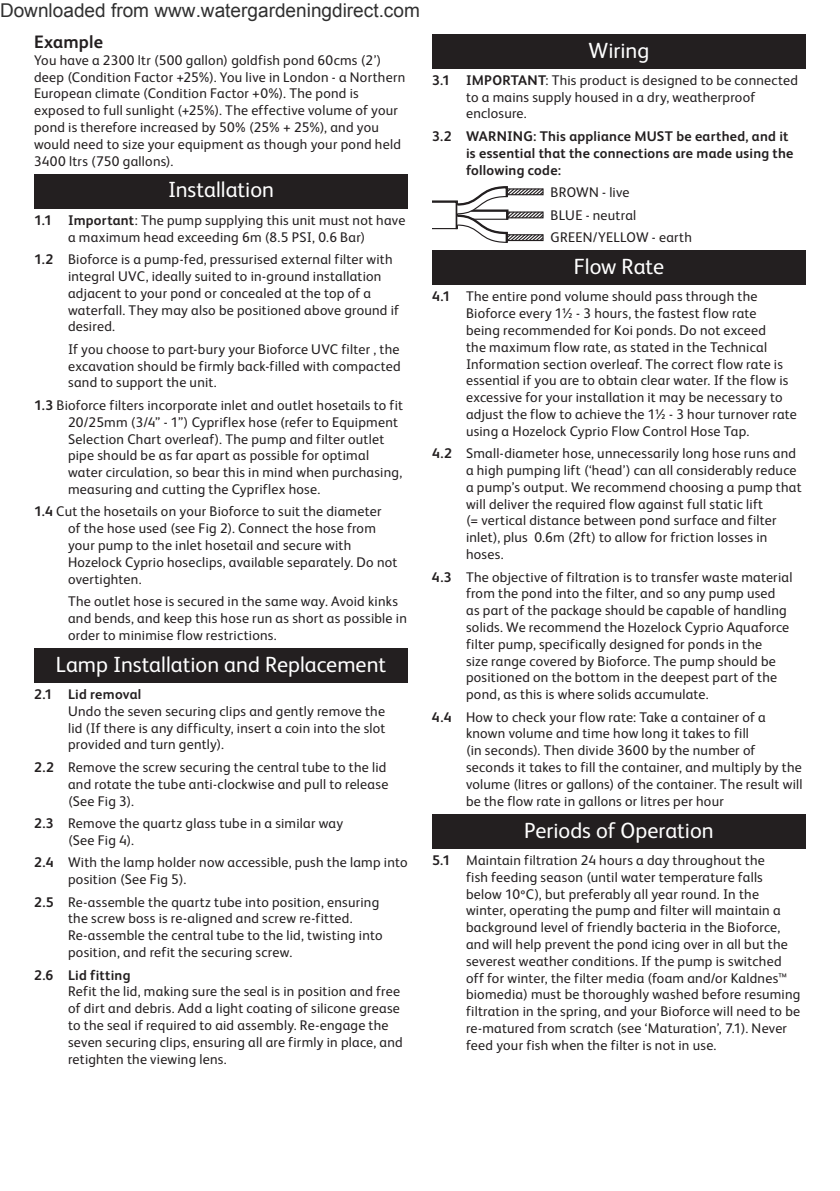
<style>
.page{position:relative;width:840px;height:1191px;background:#fff}
.page>*{position:absolute;margin:0;border:0;box-sizing:border-box;transform-origin:0 0}
.t1{font:22px "FS Albert Pro";letter-spacing:-.005em;color:#fff}
.t2{font:19px "Arial";color:#303030}
.t3{font:700 18px "FS Albert Pro";letter-spacing:.01em;color:#231f20}
.t4{font:14px/16.8px "FS Albert Pro";letter-spacing:.015em;color:#231f20}
.t5{font:700 14px/16.8px "FS Albert Pro";letter-spacing:.015em;color:#231f20}
.s1{font-weight:700}
</style>
<div class="page">
<div style="left:34px;top:174px;width:374px;height:34px;background:#231f20"></div>
<div style="left:34px;top:648px;width:374px;height:34px;background:#231f20"></div>
<div style="left:432px;top:34px;width:373px;height:34px;background:#231f20"></div>
<svg style="left:432px;top:186px;width:112px;height:57px"></svg>
<div style="left:432px;top:250px;width:373px;height:34px;background:#231f20"></div>
<div style="left:432px;top:814px;width:373px;height:34px;background:#231f20"></div>
<h2 class="t2" style="left:0;top:-2px;width:421px">Downloaded from www.watergardeningdirect.com</h2>
<p class="t3" style="left:34px;top:29px;width:70px">Example</p>
<p class="t4" style="left:34px;top:50px;width:372px">You have a 2300 ltr (500 gallon) goldfish pond 60cms (2’) deep (Condition Factor +25%). You live in London - a Northern European climate (Condition Factor +0%). The pond is exposed to full sunlight (+25%). The effective volume of your pond is therefore increased by 50% (25% + 25%), and you would need to size your equipment as though your pond held 3400 ltrs (750 gallons).</p>
<h1 class="t1" style="left:168px;top:174px;width:107px">Installation</h1>
<p class="t4" style="left:34px;top:211px;width:372px;text-align:center"><span class="s1">1.1 Important</span>: The pump supplying this unit must not have a maximum head exceeding 6m (8.5 PSI, 0.6 Bar)</p>
<p class="t4" style="left:68px;top:250px;width:332px;text-indent:-34px"><span class="s1">1.2</span> Bioforce is a pump-fed, pressurised external filter with integral UVC, ideally suited to in-ground installation adjacent to your pond or concealed at the top of a waterfall. They may also be positioned above ground if desired.</p>
<p class="t4" style="left:68px;top:339px;width:334px;text-align:justify">If you choose to part-bury your Bioforce UVC filter , the excavation should be firmly back-filled with compacted sand to support the unit.</p>
<p class="t4" style="left:68px;top:396px;width:336px;text-indent:-34px"><span class="s1">1.3</span> Bioforce filters incorporate inlet and outlet hosetails to fit 20/25mm (3/4” - 1”) Cypriflex hose (refer to Equipment Selection Chart overleaf). The pump and filter outlet pipe should be as far apart as possible for optimal water circulation, so bear this in mind when purchasing, measuring and cutting the Cypriflex hose.</p>
<p class="t4" style="left:68px;top:502px;width:330px;text-indent:-34px"><span class="s1">1.4</span> Cut the hosetails on your Bioforce to suit the diameter of the hose used (see Fig 2). Connect the hose from your pump to the inlet hosetail and secure with Hozelock Cyprio hoseclips, available separately. Do not overtighten.</p>
<p class="t4" style="left:68px;top:592px;width:340px">The outlet hose is secured in the same way. Avoid kinks and bends, and keep this hose run as short as possible in order to minimise flow restrictions.</p>
<h1 class="t1" style="left:56px;top:648px;width:331px">Lamp Installation and Replacement</h1>
<p class="t5" style="left:34px;top:685px;width:109px">2.1 Lid removal</p>
<p class="t4" style="left:68px;top:701px;width:318px;text-align:justify">Undo the seven securing clips and gently remove the lid (If there is any difficulty, insert a coin into the slot provided and turn gently).</p>
<p class="t4" style="left:68px;top:757px;width:322px;text-indent:-34px"><span class="s1">2.2</span> Remove the screw securing the central tube to the lid and rotate the tube anti-clockwise and pull to release (See Fig 3).</p>
<p class="t4" style="left:68px;top:813px;width:276px;text-indent:-34px"><span class="s1">2.3</span> Remove the quartz glass tube in a similar way (See Fig 4).</p>
<p class="t4" style="left:68px;top:853px;width:341px;text-indent:-34px"><span class="s1">2.4</span> With the lamp holder now accessible, push the lamp into position (See Fig 5).</p>
<p class="t4" style="left:68px;top:892px;width:316px;text-indent:-34px"><span class="s1">2.5</span> Re-assemble the quartz tube into position, ensuring the screw boss is re-aligned and screw re-fitted.<br>Re-assemble the central tube to the lid, twisting into position, and refit the securing screw.</p>
<p class="t5" style="left:34px;top:965px;width:98px">2.6 Lid fitting</p>
<p class="t4" style="left:68px;top:982px;width:336px">Refit the lid, making sure the seal is in position and free of dirt and debris. Add a light coating of silicone grease to the seal if required to aid assembly. Re-engage the seven securing clips, ensuring all are firmly in place, and retighten the viewing lens.</p>
<h1 class="t1" style="left:588px;top:34px;width:62px">Wiring</h1>
<p class="t4" style="left:466px;top:71px;width:333px;text-indent:-34px"><span class="s1">3.1 IMPORTANT</span>: This product is designed to be connected to a mains supply housed in a dry, weatherproof enclosure.</p>
<p class="t5" style="left:466px;top:127px;width:329px;text-indent:-34px">3.2 WARNING: This appliance MUST be earthed, and it is essential that the connections are made using the following code:</p>
<p class="t4" style="left:550px;top:180px;width:143px;line-height:22.4px">BROWN - live<br>BLUE - neutral<br>GREEN/YELLOW - earth</p>
<h1 class="t1" style="left:573px;top:251px;width:92px">Flow Rate</h1>
<p class="t4" style="left:466px;top:287px;width:332px;text-indent:-34px"><span class="s1">4.1</span> The entire pond volume should pass through the Bioforce every 1½ - 3 hours, the fastest flow rate<br>being recommended for Koi ponds. Do not exceed<br>the maximum flow rate, as stated in the Technical Information section overleaf. The correct flow rate is essential if you are to obtain clear water. If the flow is excessive for your installation it may be necessary to adjust the flow to achieve the 1½ - 3 hour turnover rate using a Hozelock Cyprio Flow Control Hose Tap.</p>
<p class="t4" style="left:466px;top:444px;width:337px;text-indent:-34px"><span class="s1">4.2</span> Small-diameter hose, unnecessarily long hose runs and a high pumping lift (‘head’) can all considerably reduce a pump’s output. We recommend choosing a pump that will deliver the required flow against full static lift<br>(= vertical distance between pond surface and filter inlet), plus 0.6m (2ft) to allow for friction losses in hoses.</p>
<p class="t4" style="left:466px;top:567px;width:328px;text-indent:-34px"><span class="s1">4.3</span> The objective of filtration is to transfer waste material from the pond into the filter, and so any pump used as part of the package should be capable of handling solids. We recommend the Hozelock Cyprio Aquaforce filter pump, specifically designed for ponds in the<br>size range covered by Bioforce. The pump should be positioned on the bottom in the deepest part of the pond, as this is where solids accumulate.</p>
<p class="t4" style="left:466px;top:707px;width:338px;text-indent:-34px"><span class="s1">4.4</span> How to check your flow rate: Take a container of a known volume and time how long it takes to fill<br>(in seconds). Then divide 3600 by the number of seconds it takes to fill the container, and multiply by the volume (litres or gallons) of the container. The result will be the flow rate in gallons or litres per hour</p>
<h1 class="t1" style="left:524px;top:814px;width:191px">Periods of Operation</h1>
<p class="t4" style="left:466px;top:850px;width:335px;text-indent:-34px"><span class="s1">5.1</span> Maintain filtration 24 hours a day throughout the<br>fish feeding season (until water temperature falls below 10ºC), but preferably all year round. In the winter, operating the pump and filter will maintain a background level of friendly bacteria in the Bioforce, and will help prevent the pond icing over in all but the severest weather conditions. If the pump is switched off for winter, the filter media (foam and/or Kaldnes™ biomedia) must be thoroughly washed before resuming filtration in the spring, and your Bioforce will need to be re-matured from scratch (see ‘Maturation’, 7.1). Never feed your fish when the filter is not in use.</p>
</div>
